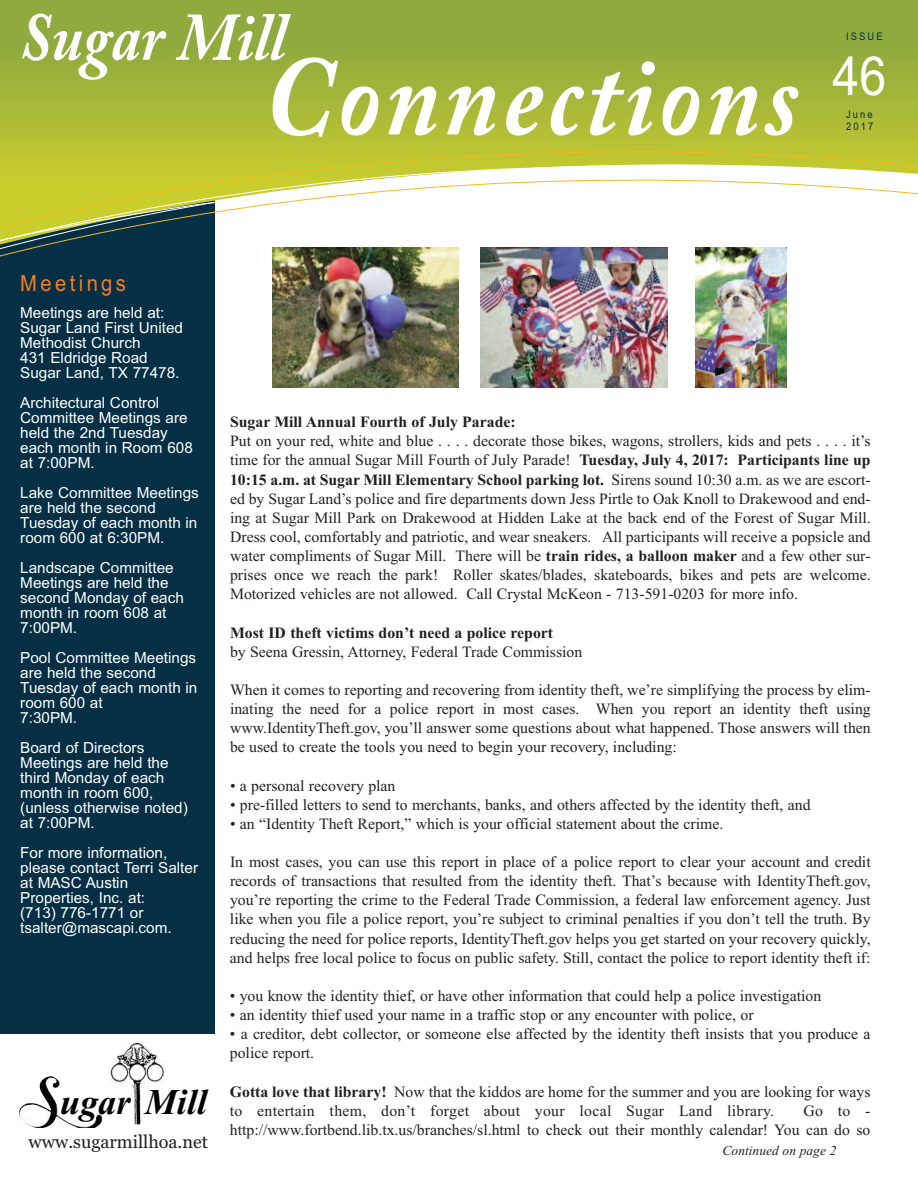
<style>
.page{position:relative;width:918px;height:1188px;background:#fff}
.page>*{position:absolute;margin:0;border:0;box-sizing:border-box;transform-origin:0 0}
.t1{font:italic 700 112.5px "Adobe Caslon Pro";letter-spacing:.05em;color:#fff;scale:.9 1}
.t2{font:italic 700 67.5px "Adobe Caslon Pro";color:#fff;scale:.9 1}
.t3{font:54px "Arial";color:#fff;scale:.9 1}
.t4{font:700 45px "Vijaya";color:#000}
.t5{font:22.5px "Arial";letter-spacing:.165em;color:#f47d25;scale:.9 1}
.t6{font:18px "Georgia";color:#231f20}
.t7{font:15.75px/19.2px "Times New Roman";color:#231f20;text-align:justify}
.t8{font:700 15.75px "Times New Roman";color:#231f20}
.t9{font:15.3px/15px "Arial";color:#fff}
.t10{font:italic 13.5px "Times New Roman";color:#231f20}
.t11{font:10.5px/12px "Arial";letter-spacing:.215em;color:#052f45;scale:.9 1}
.s1{font-size:15.75px}
.s2{font-weight:700}
</style>
<div class="page">
<div style="left:0;top:15px;width:214px;height:1019px;background:#052f45"></div>
<svg style="left:0;top:0;width:918px;height:151px;background:#9eb339"></svg>
<svg style="left:0;top:151px;width:918px;height:123px"></svg>
<img style="left:109px;top:1043px;width:58px;height:82px">
<div style="left:59px;top:1088px;width:74px;height:37px;background:#fff"></div>
<img style="left:19px;top:1076px;width:84px;height:52px">
<img style="left:273px;top:248px;width:186px;height:139px">
<img style="left:480px;top:248px;width:188px;height:139px">
<div style="left:693px;top:248px;width:163px;height:139px;background:#fff"></div>
<img style="left:695px;top:248px;width:91px;height:139px">
<h2 class="t2" style="left:19px;top:15px;width:298px">Sugar Mill</h2>
<h1 class="t1" style="left:264px;top:59px;width:595px">Connections</h1>
<p class="t11" style="left:846px;top:30px;width:42px">ISSUE</p>
<h3 class="t3" style="left:833px;top:44px;width:62px">46</h3>
<p class="t11" style="left:846px;top:108px;width:32px">June<br>2017</p>
<h3 class="t5" style="left:20px;top:270px;width:119px">Meetings</h3>
<p class="t9" style="left:20px;top:305px;width:164px">Meetings are held at:<br>Sugar Land First United<br>Methodist Church<br>431 Eldridge Road<br>Sugar Land, TX 77478.</p>
<p class="t9" style="left:20px;top:395px;width:174px">Architectural Control<br>Committee Meetings are held the 2nd Tuesday each month in Room 608 at 7:00PM.</p>
<p class="t9" style="left:20px;top:485px;width:180px">Lake Committee Meetings are held the second<br>Tuesday of each month in room 600 at 6:30PM.</p>
<p class="t9" style="left:20px;top:560px;width:165px">Landscape Committee<br>Meetings are held the second Monday of each month in room 608 at<br>7:00PM.</p>
<p class="t9" style="left:20px;top:650px;width:179px">Pool Committee Meetings are held the second<br>Tuesday of each month in room 600 at<br>7:30PM.</p>
<p class="t9" style="left:20px;top:740px;width:169px">Board of Directors<br>Meetings are held the third Monday of each month in room 600, (unless otherwise noted) at 7:00PM.</p>
<p class="t9" style="left:20px;top:845px;width:179px">For more information, please contact Terri Salter at MASC Austin<br>Properties, Inc. at:<br>(713) 776-1771 or tsalter@mascapi.com<span class="s1">.</span></p>
<h3 class="t4" style="left:60px;top:1072px;width:149px">ugar Mill</h3>
<p class="t6" style="left:29px;top:1131px;width:181px">www.sugarmillhoa.net</p>
<p class="t8" style="left:230px;top:413px;width:287px">Sugar Mill Annual Fourth of July Parade:</p>
<p class="t7" style="left:230px;top:431px;width:642px">Put on your red, white and blue . . . . decorate those bikes, wagons, strollers, kids and pets . . . . it’s time for the annual Sugar Mill Fourth of July Parade! <span class="s2">Tuesday, July 4, 2017: Participants line up 10:15 a.m. at Sugar Mill Elementary School parking lot.</span> Sirens sound 10:30 a.m. as we are escort&shy;ed by Sugar Land’s police and fire departments down Jess Pirtle to Oak Knoll to Drakewood and end&shy;ing at Sugar Mill Park on Drakewood at Hidden Lake at the back end of the Forest of Sugar Mill.<br>Dress cool, comfortably and patriotic, and wear sneakers. All participants will receive a popsicle and water compliments of Sugar Mill. There will be <span class="s2">train rides, a balloon maker</span> and a few other sur&shy;prises once we reach the park! Roller skates/blades, skateboards, bikes and pets are welcome.<br>Motorized vehicles are not allowed. Call Crystal McKeon - 713-591-0203 for more info.</p>
<p class="t8" style="left:230px;top:623px;width:325px">Most ID theft victims don’t need a police report</p>
<p class="t7" style="left:230px;top:642px;width:354px">by Seena Gressin, Attorney, Federal Trade Commission</p>
<p class="t7" style="left:230px;top:680px;width:642px">When it comes to reporting and recovering from identity theft, we’re simplifying the process by elim&shy;inating the need for a police report in most cases. When you report an identity theft using www.IdentityTheft.gov, you’ll answer some questions about what happened. Those answers will then be used to create the tools you need to begin your recovery, including:</p>
<p class="t7" style="left:230px;top:776px;width:167px">• a personal recovery plan</p>
<p class="t7" style="left:230px;top:795px;width:582px">• pre-filled letters to send to merchants, banks, and others affected by the identity theft, and</p>
<p class="t7" style="left:230px;top:814px;width:495px">• an “Identity Theft Report,” which is your official statement about the crime.</p>
<p class="t7" style="left:230px;top:852px;width:642px">In most cases, you can use this report in place of a police report to clear your account and credit records of transactions that resulted from the identity theft. That’s because with IdentityTheft.gov, you’re reporting the crime to the Federal Trade Commission, a federal law enforcement agency. Just like when you file a police report, you’re subject to criminal penalties if you don’t tell the truth. By reducing the need for police reports, IdentityTheft.gov helps you get started on your recovery quickly, and helps free local police to focus on public safety. Still, contact the police to report identity theft if:</p>
<p class="t7" style="left:230px;top:986px;width:593px">• you know the identity thief, or have other information that could help a police investigation</p>
<p class="t7" style="left:230px;top:1005px;width:525px">• an identity thief used your name in a traffic stop or any encounter with police, or</p>
<p class="t7" style="left:230px;top:1024px;width:642px">• a creditor, debt collector, or someone else affected by the identity theft insists that you produce a police report.</p>
<p class="t7" style="left:230px;top:1082px;width:642px"><span class="s2">Gotta love that library!</span> Now that the kiddos are home for the summer and you are looking for ways to entertain them, don’t forget about your local Sugar Land library.</p>
<p class="t7" style="left:230px;top:1101px;width:642px;text-align:right">Go to -<br>http://www.fortbend.lib.tx.us/branches/sl.html to check out their monthly calendar! You can do so</p>
<p class="t10" style="left:723px;top:1143px;width:115px">Continued on page 2</p>
</div>
